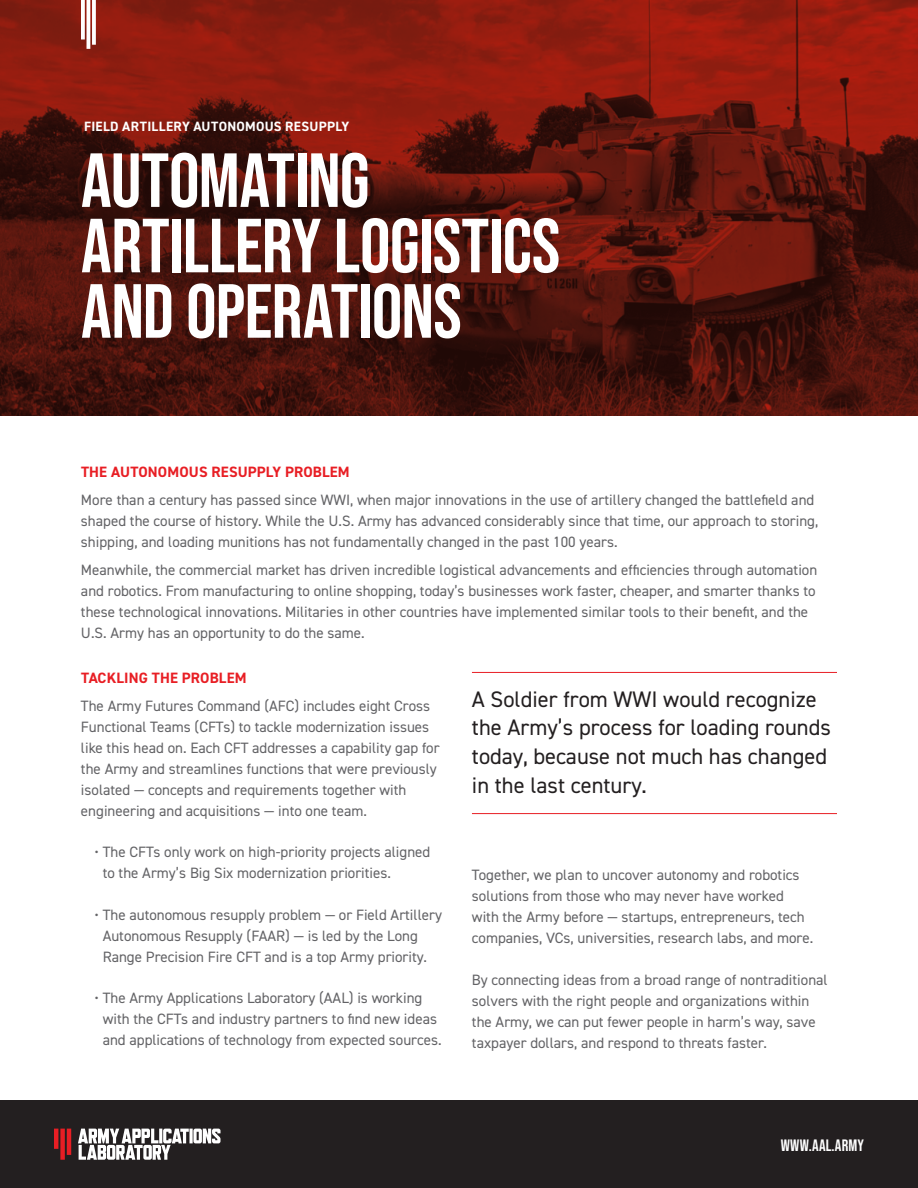
<style>
.page{position:relative;width:918px;height:1188px;background:#fff}
.page>*{position:absolute;margin:0;border:0;box-sizing:border-box;transform-origin:0 0}
.t1{font:76.5px/65.4px "Bebas Neue";letter-spacing:-.01em;color:#fff}
.t2{font:22.5px/28.8px "DIN2014";color:#231f20}
.t3{font:16.5px "Bebas Neue";letter-spacing:.01em;color:#fff}
.t4{font:15px/21px "DIN2014";color:#636366}
.t5{font:700 15px "DIN2014";letter-spacing:.01em;color:#e81e24}
.t6{font:700 13.5px "DIN2014";letter-spacing:.025em;color:#fff}
</style>
<div class="page">
<div style="left:0;top:1101px;width:918px;height:87px;background:#231f20"></div>
<img style="left:0;top:0;width:918px;height:416px">
<svg style="left:78px;top:1129px;width:143px;height:31px"></svg>
<div style="left:60px;top:1129px;width:5px;height:31px;background:#e81e24"></div>
<hr style="left:54px;top:1129px;width:4px;height:20px;background:#e81e24">
<hr style="left:67px;top:1129px;width:4px;height:26px;background:#e81e24">
<svg style="left:92px;top:0;width:4px;height:45px"></svg>
<hr style="left:87px;top:0;width:3px;height:49px;background:#fff">
<svg style="left:81px;top:0;width:4px;height:39px"></svg>
<hr style="left:472px;top:672px;width:365px;height:1px;background:#e81e24">
<hr style="left:472px;top:813px;width:365px;height:1px;background:#e81e24">
<p class="t6" style="left:84px;top:117px;width:267px">FIELD ARTILLERY AUTONOMOUS RESUPPLY</p>
<h1 class="t1" style="left:81px;top:147px;width:481px">AUTOMATING<br>ARTILLERY LOGISTICS<br>AND OPERATIONS</h1>
<p class="t5" style="left:81px;top:462px;width:270px">THE AUTONOMOUS RESUPPLY PROBLEM</p>
<p class="t4" style="left:81px;top:489px;width:739px">More than a century has passed since WWI, when major innovations in the use of artillery changed the battlefield and shaped the course of history. While the U.S. Army has advanced considerably since that time, our approach to storing, shipping, and loading munitions has not fundamentally changed in the past 100 years.</p>
<p class="t4" style="left:81px;top:559px;width:738px">Meanwhile, the commercial market has driven incredible logistical advancements and efficiencies through automation and robotics. From manufacturing to online shopping, today’s businesses work faster, cheaper, and smarter thanks to these technological innovations. Militaries in other countries have implemented similar tools to their benefit, and the U.S. Army has an opportunity to do the same.</p>
<p class="t5" style="left:81px;top:668px;width:167px">TACKLING THE PROBLEM</p>
<p class="t4" style="left:81px;top:695px;width:360px">The Army Futures Command (AFC) includes eight Cross Functional Teams (CFTs) to tackle modernization issues like this head on. Each CFT addresses a capability gap for the Army and streamlines functions that were previously isolated — concepts and requirements together with engineering and acquisitions — into one team.</p>
<p class="t4" style="left:103px;top:841px;width:329px;text-indent:-8px">• The CFTs only work on high-priority projects aligned to the Army’s Big Six modernization priorities.</p>
<p class="t4" style="left:103px;top:904px;width:341px;text-indent:-8px">• The autonomous resupply problem — or Field Artillery<br>Autonomous Resupply (FAAR) — is led by the Long<br>Range Precision Fire CFT and is a top Army priority.</p>
<p class="t4" style="left:103px;top:987px;width:340px;text-indent:-8px">• The Army Applications Laboratory (AAL) is working with the CFTs and industry partners to find new ideas and applications of technology from expected sources.</p>
<h2 class="t2" style="left:472px;top:684px;width:361px">A Soldier from WWI would recognize the Army’s process for loading rounds today, because not much has changed in the last century.</h2>
<p class="t4" style="left:472px;top:864px;width:343px">Together, we plan to uncover autonomy and robotics solutions from those who may never have worked with the Army before — startups, entrepreneurs, tech companies, VCs, universities, research labs, and more.</p>
<p class="t4" style="left:472px;top:969px;width:357px">By connecting ideas from a broad range of nontraditional solvers with the right people and organizations within the Army, we can put fewer people in harm’s way, save taxpayer dollars, and respond to threats faster.</p>
<p class="t3" style="left:781px;top:1136px;width:85px">WWW.AAL.ARMY</p>
</div>
